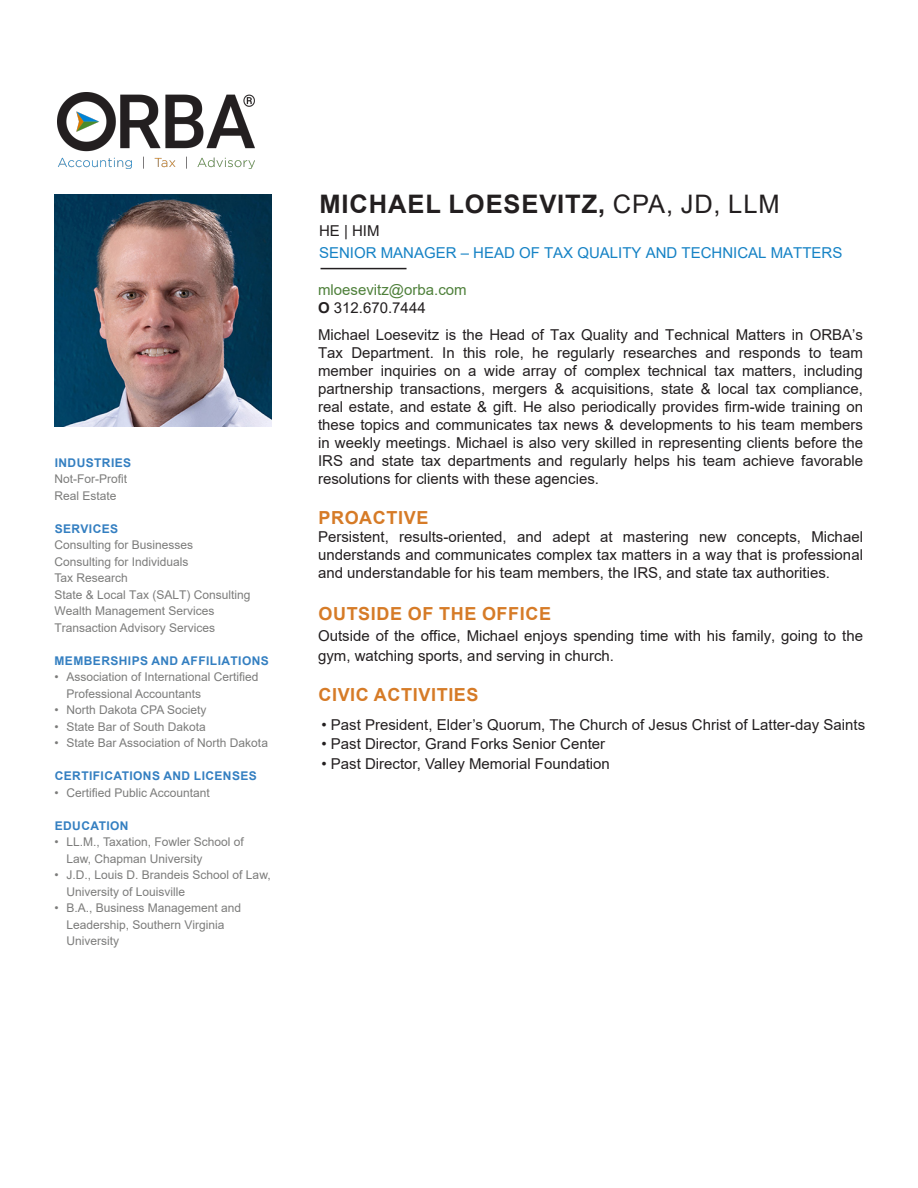
<style>
.page{position:relative;width:918px;height:1188px;background:#fff}
.page>*{position:absolute;margin:0;border:0;box-sizing:border-box;transform-origin:0 0}
.t1{font:700 25.5px "Arial";letter-spacing:.035em;color:#231f20}
.t2{font:700 18px "Arial";letter-spacing:.035em;color:#d67b27}
.t3{font:15px/18px "Arial";color:#231f20;text-align:justify}
.t4{font:15px "Arial";color:#1582c5}
.t5{font:15px/18px "Arial";color:#4e803a}
.t6{font:12px/16.5px "Arial";color:#7c7c7b}
.t7{font:700 12px "Arial";letter-spacing:.035em;color:#347fc1}
.s1{font-weight:400}
.s2{font-weight:700;color:#231f20}
.s3{color:#231f20}
</style>
<div class="page">
<img style="left:58px;top:93px;width:196px;height:76px">
<hr style="left:321px;top:268px;width:86px;height:1px;background:#231f20">
<img style="left:54px;top:194px;width:217px;height:233px">
<p class="t7" style="left:55px;top:458px;width:78px">INDUSTRIES</p>
<p class="t6" style="left:55px;top:471px;width:74px">Not-For-Profit<br>Real Estate</p>
<p class="t7" style="left:55px;top:524px;width:65px">SERVICES</p>
<p class="t6" style="left:55px;top:538px;width:198px">Consulting for Businesses<br>Consulting for Individuals<br>Tax Research<br>State &amp; Local Tax (SALT) Consulting<br>Wealth Management Services<br>Transaction Advisory Services</p>
<p class="t7" style="left:55px;top:656px;width:216px">MEMBERSHIPS AND AFFILIATIONS</p>
<p class="t6" style="left:67px;top:670px;width:194px;text-indent:-12px">• Association of International Certified<br>Professional Accountants</p>
<p class="t6" style="left:55px;top:703px;width:153px">• North Dakota CPA Society</p>
<p class="t6" style="left:55px;top:720px;width:153px">• State Bar of South Dakota</p>
<p class="t6" style="left:55px;top:736px;width:215px">• State Bar Association of North Dakota</p>
<p class="t7" style="left:55px;top:772px;width:204px">CERTIFICATIONS AND LICENSES</p>
<p class="t6" style="left:55px;top:786px;width:157px">• Certified Public Accountant</p>
<p class="t7" style="left:55px;top:821px;width:75px">EDUCATION</p>
<p class="t6" style="left:67px;top:835px;width:179px;text-indent:-12px">• LL.M., Taxation, Fowler School of<br>Law, Chapman University</p>
<p class="t6" style="left:67px;top:868px;width:206px;text-indent:-12px">• J.D., Louis D. Brandeis School of Law,<br>University of Louisville</p>
<p class="t6" style="left:67px;top:901px;width:176px;text-indent:-12px">• B.A., Business Management and<br>Leadership, Southern Virginia<br>University</p>
<h1 class="t1" style="left:319px;top:195px;width:462px">MICHAEL LOESEVITZ, <span class="s1">CPA, JD, LLM</span></h1>
<p class="t3" style="left:319px;top:223px;width:62px">HE | HIM</p>
<p class="t4" style="left:319px;top:247px;width:525px">SENIOR MANAGER – HEAD OF TAX QUALITY AND TECHNICAL MATTERS</p>
<p class="t5" style="left:318px;top:282px;width:150px">mloesevitz@orba.com<br><span class="s2">O</span> <span class="s3">312.670.7444</span></p>
<p class="t3" style="left:318px;top:325px;width:546px">Michael Loesevitz is the Head of Tax Quality and Technical Matters in ORBA’s Tax Department. In this role, he regularly researches and responds to team member inquiries on a wide array of complex technical tax matters, including partnership transactions, mergers &amp; acquisitions, state &amp; local tax compliance, real estate, and estate &amp; gift. He also periodically provides firm-wide training on these topics and communicates tax news &amp; developments to his team members in weekly meetings. Michael is also very skilled in representing clients before the IRS and state tax departments and regularly helps his team achieve favorable resolutions for clients with these agencies.</p>
<p class="t2" style="left:318px;top:511px;width:112px">PROACTIVE</p>
<p class="t3" style="left:318px;top:528px;width:546px">Persistent, results-oriented, and adept at mastering new concepts, Michael understands and communicates complex tax matters in a way that is professional and understandable for his team members, the IRS, and state tax authorities.</p>
<p class="t2" style="left:318px;top:607px;width:234px">OUTSIDE OF THE OFFICE</p>
<p class="t3" style="left:318px;top:626px;width:546px;line-height:19.5px">Outside of the office, Michael enjoys spending time with his family, going to the gym, watching sports, and serving in church.</p>
<p class="t2" style="left:318px;top:688px;width:162px">CIVIC ACTIVITIES</p>
<p class="t3" style="left:322px;top:717px;width:545px">• Past President, Elder’s Quorum, The Church of Jesus Christ of Latter-day Saints</p>
<p class="t3" style="left:322px;top:736px;width:285px">• Past Director, Grand Forks Senior Center</p>
<p class="t3" style="left:322px;top:756px;width:290px">• Past Director, Valley Memorial Foundation</p>
</div>
